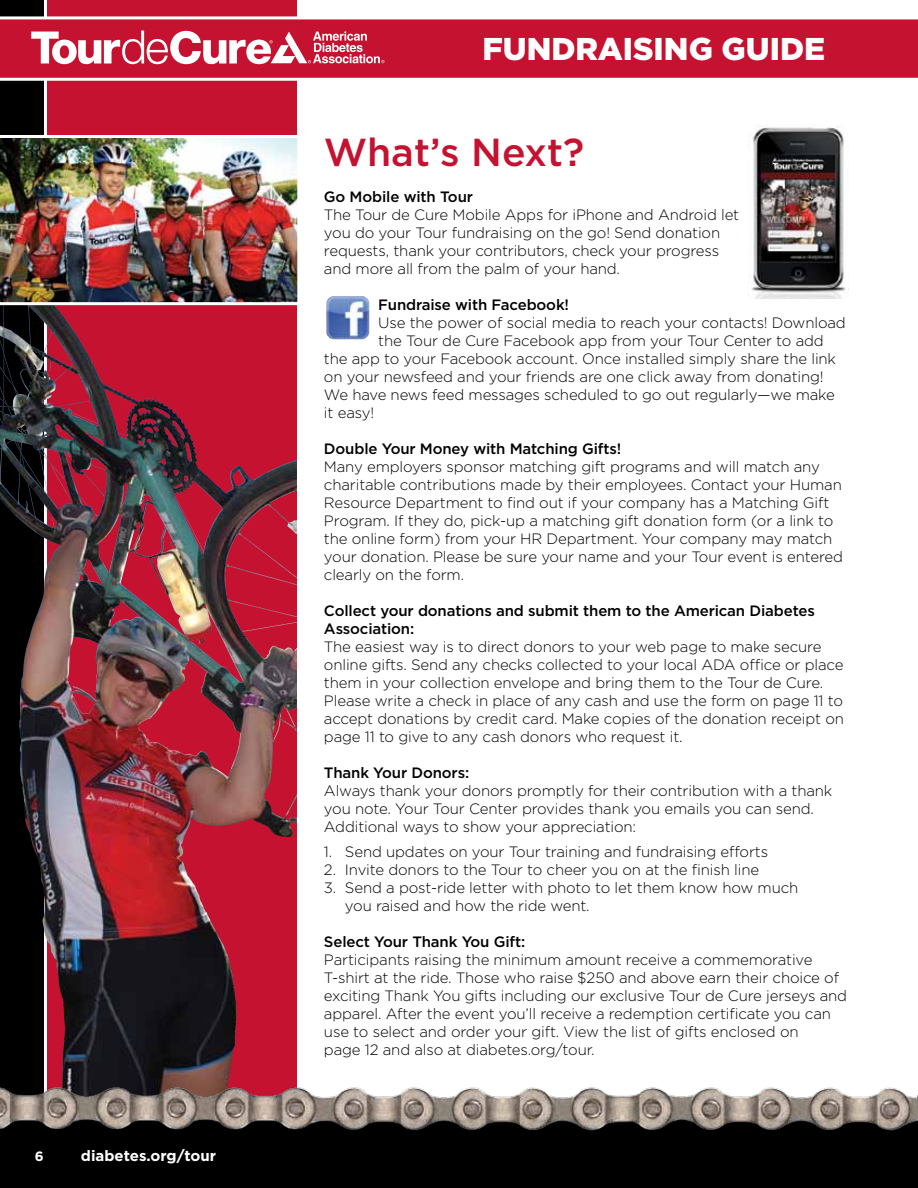
<style>
.page{position:relative;width:918px;height:1188px;background:#fff}
.page>*{position:absolute;margin:0;border:0;box-sizing:border-box;transform-origin:0 0}
.t1{font:500 39px "Gotham";color:#c41230}
.t2{font:900 31.5px "Gotham";color:#fff}
.t3{font:300 15px/18px "Gotham";letter-spacing:-.01em;color:#000}
.t4{font:500 15px/18px "Gotham";letter-spacing:-.01em;color:#000}
.t5{font:700 15px "Gotham";color:#fff}
.t6{font:700 13.5px "Gotham";color:#fff}
</style>
<div class="page">
<div style="left:0;top:1115px;width:918px;height:73px;background:#000"></div>
<svg style="left:48px;top:0;width:249px;height:1066px;fill:#c41230"></svg>
<div style="left:0;top:0;width:43px;height:1188px;background:#000"></div>
<img style="left:0;top:307px;width:237px;height:759px">
<svg style="left:0;top:15px;width:918px;height:67px"></svg>
<img style="left:0;top:1066px;width:917px;height:65px">
<svg style="left:31px;top:31px;width:353px;height:33px"></svg>
<img style="left:917px;top:1066px;width:1px;height:87px">
<img style="left:326px;top:296px;width:43px;height:43px">
<img style="left:0;top:134px;width:298px;height:173px">
<img style="left:748px;top:125px;width:98px;height:174px">
<p class="t6" style="left:35px;top:1147px;width:10px">6</p>
<p class="t5" style="left:81px;top:1145px;width:137px">diabetes.org/tour</p>
<h2 class="t2" style="left:482px;top:27px;width:344px">FUNDRAISING GUIDE</h2>
<h1 class="t1" style="left:324px;top:127px;width:262px">What’s N ext?</h1>
<p class="t4" style="left:324px;top:188px;width:151px">Go Mobile with Tour</p>
<p class="t3" style="left:324px;top:205px;width:417px">The Tour de Cure Mobile Apps for iPhone and Android let you do your Tour fundraising on the go! Send donation requests, thank your contributors, check your progress and more all from the palm of your hand.</p>
<p class="t4" style="left:378px;top:296px;width:192px">Fundraise with Facebook!</p>
<p class="t3" style="left:378px;top:313px;width:469px">Use the power of social media to reach your contacts! Download</p>
<p class="t3" style="left:378px;top:331px;width:447px">the Tour de Cure Facebook app from your Tour Center to add</p>
<p class="t3" style="left:324px;top:349px;width:514px">the app to your Facebook account. Once installed simply share the link</p>
<p class="t3" style="left:324px;top:367px;width:501px">on your newsfeed and your friends are one click away from donating!</p>
<p class="t3" style="left:324px;top:385px;width:512px">We have news feed messages scheduled to go out regularly—we make</p>
<p class="t3" style="left:324px;top:403px;width:52px">it easy!</p>
<p class="t4" style="left:324px;top:440px;width:299px">Double Your Money with Matching Gifts!</p>
<p class="t3" style="left:324px;top:457px;width:520px">Many employers sponsor matching gift programs and will match any charitable contributions made by their employees. Contact your Human Resource Department to find out if your company has a Matching Gift Program. If they do, pick-up a matching gift donation form (or a link to the online form) from your HR Department. Your company may match your donation. Please be sure your name and your Tour event is entered clearly on the form.</p>
<p class="t4" style="left:324px;top:602px;width:492px">Collect your donations and submit them to the American Diabetes<br>Association:</p>
<p class="t3" style="left:324px;top:637px;width:522px">The easiest way is to direct donors to your web page to make secure online gifts. Send any checks collected to your local ADA office or place them in your collection envelope and bring them to the Tour de Cure.<br>Please write a check in place of any cash and use the form on page 11 to accept donations by credit card. Make copies of the donation receipt on page 11 to give to any cash donors who request it.</p>
<p class="t4" style="left:324px;top:764px;width:147px">Thank Your Donors:</p>
<p class="t3" style="left:324px;top:781px;width:510px">Always thank your donors promptly for their contribution with a thank you note. Your Tour Center provides thank you emails you can send.<br>Additional ways to show your appreciation:</p>
<p class="t3" style="left:324px;top:842px;width:446px">1. Send updates on your Tour training and fundraising efforts</p>
<p class="t3" style="left:324px;top:860px;width:437px">2. Invite donors to the Tour to cheer you on at the finish line</p>
<p class="t3" style="left:345px;top:878px;width:455px;text-indent:-21px">3. Send a post-ride letter with photo to let them know how much you raised and how the ride went.</p>
<p class="t4" style="left:324px;top:932px;width:203px">Select Your Thank You Gift:</p>
<p class="t3" style="left:324px;top:950px;width:525px">Participants raising the minimum amount receive a commemorative T-shirt at the ride. Those who raise $250 and above earn their choice of exciting Thank You gifts including our exclusive Tour de Cure jerseys and apparel. After the event you’ll receive a redemption certificate you can use to select and order your gift. View the list of gifts enclosed on<br>page 12 and also at diabetes.org/tour.</p>
</div>
